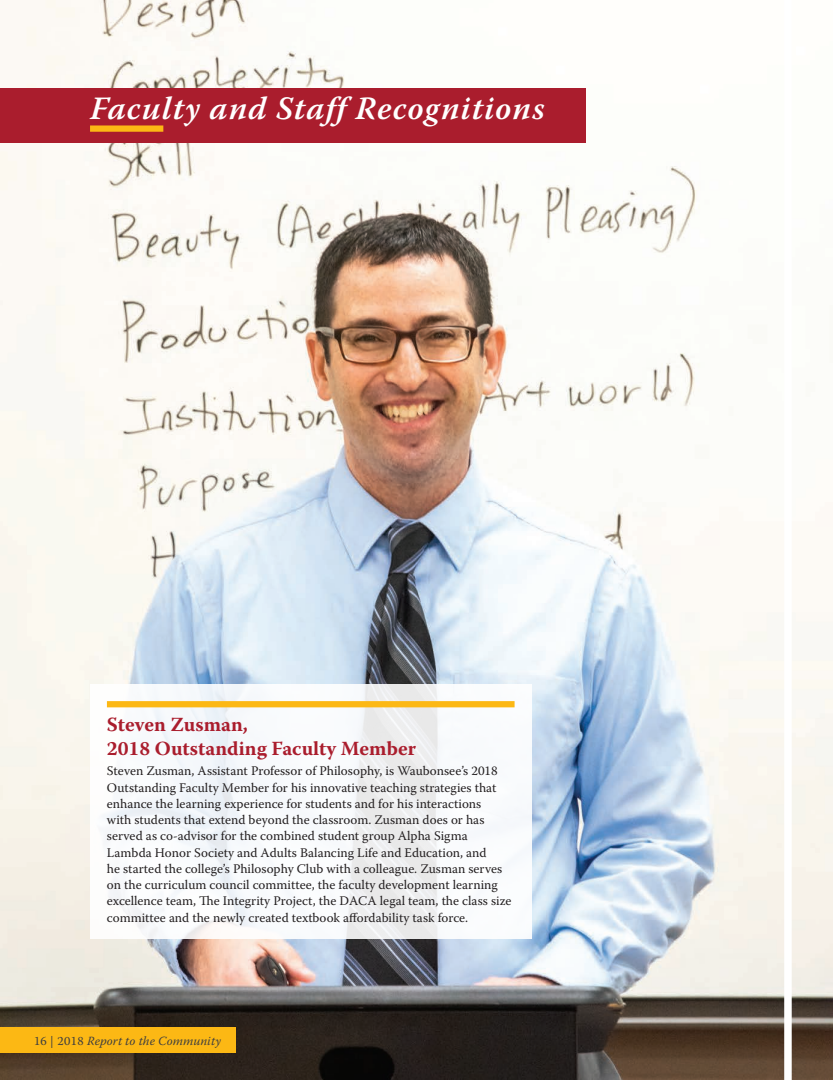
<style>
.page{position:relative;width:833px;height:1080px;background:#fff}
.page>*{position:absolute;margin:0;border:0;box-sizing:border-box;transform-origin:0 0}
.t1{font:italic 600 32.5px "Warnock Pro";letter-spacing:.03em;color:#fff}
.t2{font:700 20px/24px "Warnock Pro";color:#aa1d2d}
.t3{font:13.12px/16.2px "Warnock Pro";color:#231f20}
.t4{font:italic 12.5px "Warnock Pro";letter-spacing:.01em;color:#3e3e3f}
.s1{font-style:normal}
</style>
<div class="page">
<img style="left:0;top:0;width:832px;height:1080px">
<div style="left:0;top:1028px;width:235px;height:25px;background:#fcb814"></div>
<div style="left:784px;top:0;width:7px;height:1080px;background:#fff"></div>
<div style="left:0;top:88px;width:585px;height:55px;background:#aa1d2d"></div>
<svg style="left:93px;top:125px;width:71px;height:7px"></svg>
<svg style="left:90px;top:684px;width:441px;height:255px"></svg>
<div style="left:107px;top:701px;width:407px;height:6px;background:#fcb814"></div>
<h1 class="t1" style="left:90px;top:89px;width:456px">Faculty and Staff Recognitions</h1>
<h2 class="t2" style="left:107px;top:712px;width:311px">Steven Zusman,<br>2018 Outstanding Faculty Member</h2>
<p class="t3" style="left:107px;top:763px;width:406px">Steven Zusman, Assistant Professor of Philosophy, is Waubonsee’s 2018<br>Outstanding Faculty Member for his innovative teaching strategies that enhance the learning experience for students and for his interactions<br>with students that extend beyond the classroom. Zusman does or has served as co-advisor for the combined student group Alpha Sigma Lambda Honor Society and Adults Balancing Life and Education, and<br>he started the college’s Philosophy Club with a colleague. Zusman serves on the curriculum council committee, the faculty development learning excellence team, The Integrity Project, the DACA legal team, the class size committee and the newly created textbook affordability task force.</p>
<p class="t4" style="left:34px;top:1033px;width:188px"><span class="s1">16 | 2018</span> Report to the Community</p>
</div>
